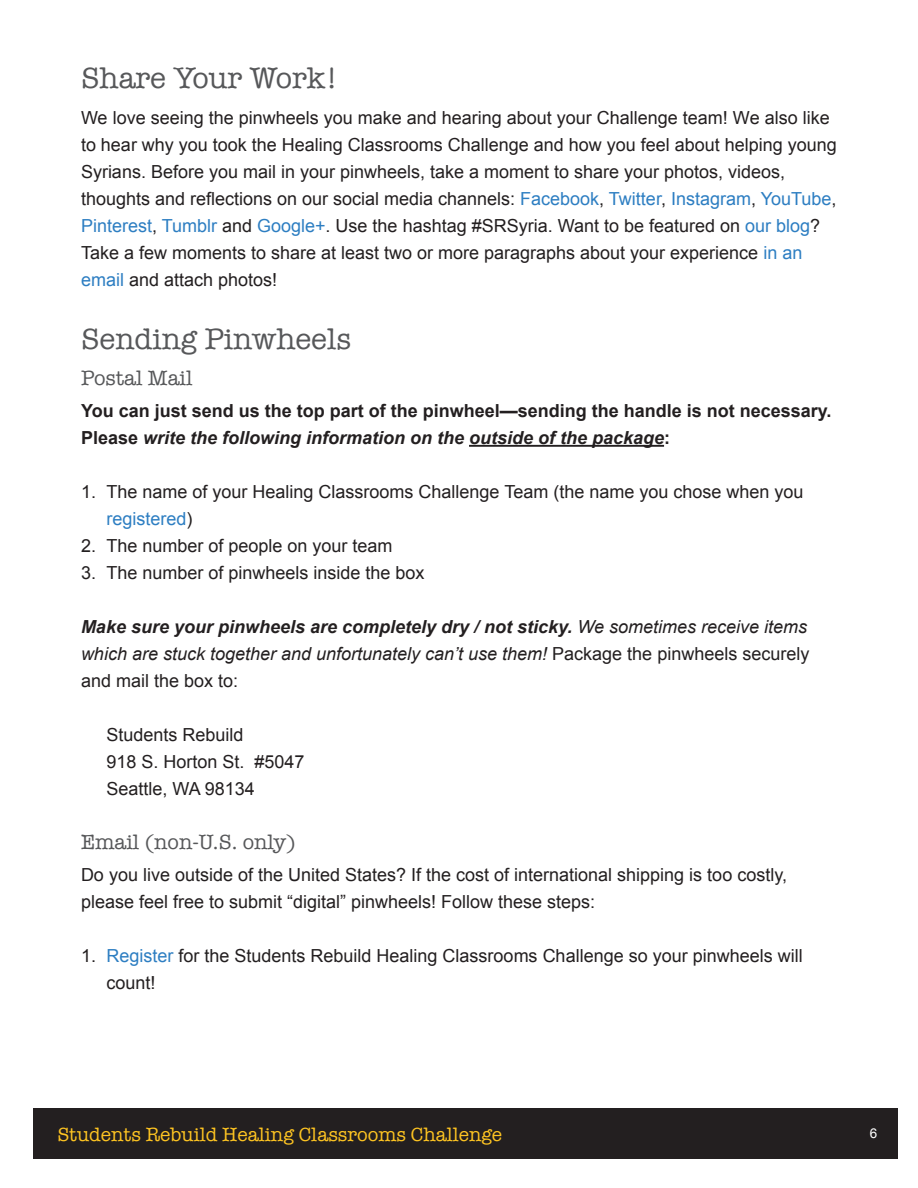
<style>
.page{position:relative;width:918px;height:1188px;background:#fff}
.page>*{position:absolute;margin:0;border:0;box-sizing:border-box;transform-origin:0 0}
.heading_1{font:30px "American Typewriter";color:#57585a}
.heading_2{font:21px "American Typewriter";color:#57585a}
.t1{font:19.5px "American Typewriter";color:#fec422}
.body{font:18px/27px "Arial";color:#231f20}
.body-2{font:italic 18px/27px "Arial";color:#231f20;text-align:justify}
.body-3{font:700 18px/27px "Arial";color:#231f20}
.t2{font:13.5px "Arial";color:#fff}
.s1{color:#2d7ec2}
.s2{font-style:italic}
.s3{font-weight:700}
.s4{font-style:normal}
</style>
<div class="page">
<div style="left:33px;top:1108px;width:865px;height:51px;background:#231f20"></div>
<hr style="left:469px;top:445px;width:195px;height:2px;background:#231f20">
<p class="heading_1" style="left:81px;top:55px;width:258px">Share Your Work!</p>
<p class="body" style="left:81px;top:104px;width:757px">We love seeing the pinwheels you make and hearing about your Challenge team! We also like to hear why you took the Healing Classrooms Challenge and how you feel about helping young Syrians. Before you mail in your pinwheels, take a moment to share your photos, videos, thoughts and reflections on our social media channels: <span class="s1">Facebook</span>, <span class="s1">Twitter</span>, <span class="s1">Instagram</span>, <span class="s1">YouTube</span>, <span class="s1">Pinterest</span>, <span class="s1">Tumblr</span> and <span class="s1">Google+</span>. Use the hashtag #SRSyria. Want to be featured on <span class="s1">our blog</span>?<br>Take a few moments to share at least two or more paragraphs about your experience <span class="s1">in an email</span> and attach photos!</p>
<p class="heading_1" style="left:81px;top:316px;width:272px">Sending Pinwheels</p>
<p class="heading_2" style="left:81px;top:361px;width:113px">Postal Mail</p>
<p class="body-3" style="left:81px;top:398px;width:752px">You can just send us the top part of the pinwheel—sending the handle is not necessary.<br>Please <span class="s2">write the following information on the outside of the package</span>:</p>
<p class="body" style="left:106px;top:478px;width:699px;text-indent:-26px">1. The name of your Healing Classrooms Challenge Team (the name you chose when you <span class="s1">registered</span>)</p>
<p class="body" style="left:81px;top:532px;width:313px">2. The number of people on your team</p>
<p class="body" style="left:81px;top:559px;width:345px">3. The number of pinwheels inside the box</p>
<p class="body-2" style="left:81px;top:613px;width:730px"><span class="s3">Make sure your pinwheels are completely dry / not sticky.</span> We sometimes receive items which are stuck together and unfortunately can’t use them! <span class="s4">Package the pinwheels securely and mail the box to:</span></p>
<p class="body" style="left:107px;top:721px;width:139px">Students Rebuild</p>
<p class="body" style="left:107px;top:748px;width:200px">918 S. Horton St. #5047</p>
<p class="body" style="left:107px;top:775px;width:150px">Seattle, WA 98134</p>
<p class="heading_2" style="left:81px;top:826px;width:216px">Email (non-U.S. only)</p>
<p class="body" style="left:81px;top:862px;width:708px">Do you live outside of the United States? If the cost of international shipping is too costly, please feel free to submit “digital” pinwheels! Follow these steps:</p>
<p class="body" style="left:106px;top:943px;width:698px;text-indent:-26px">1. <span class="s1">Register</span> for the Students Rebuild Healing Classrooms Challenge so your pinwheels will count!</p>
<p class="t1" style="left:57px;top:1119px;width:446px">Students Rebuild Healing Classrooms Challenge</p>
<p class="t2" style="left:870px;top:1124px;width:9px">6</p>
</div>
